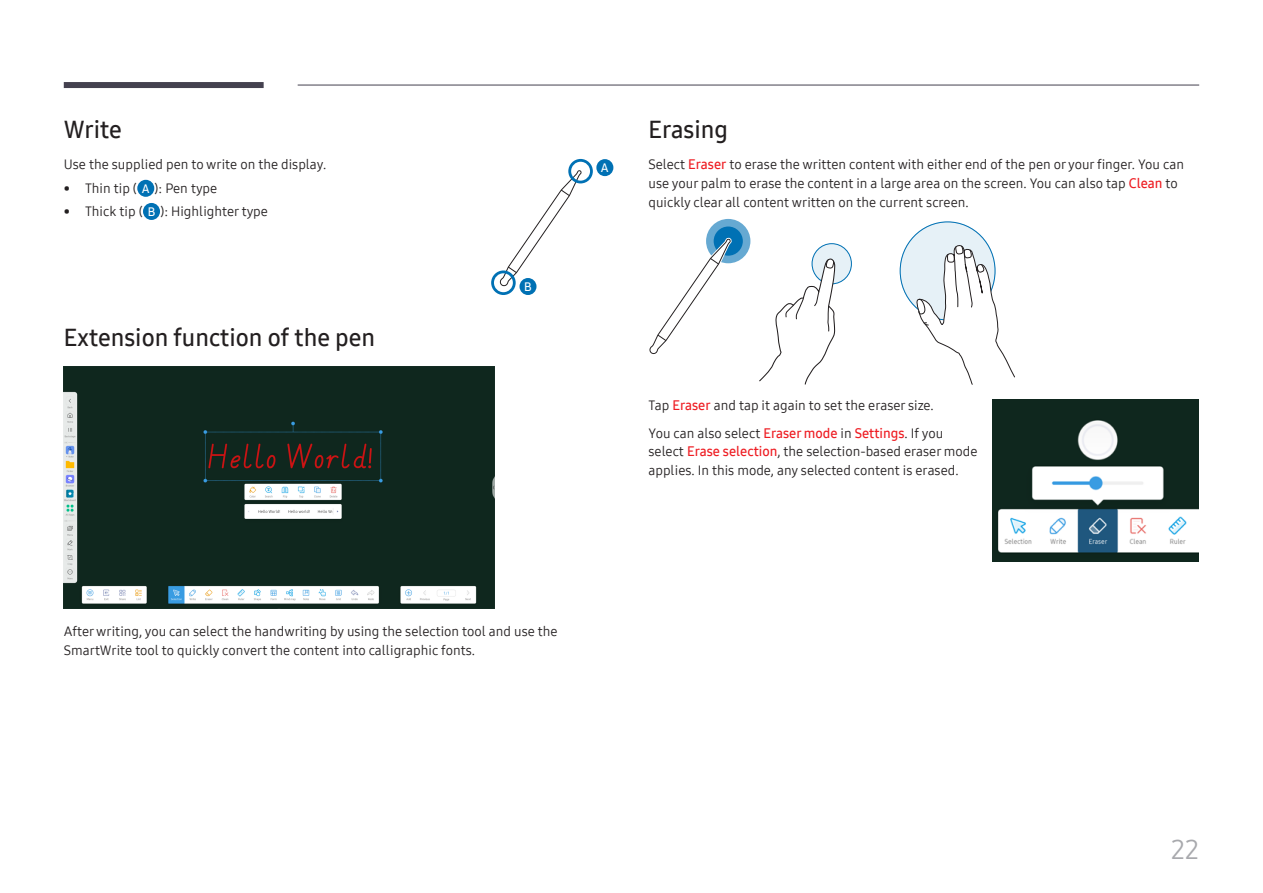
<style>
.page{position:relative;width:1263px;height:893px;background:#fff}
.page>*{position:absolute;margin:0;border:0;box-sizing:border-box;transform-origin:0 0}
.t1{font:27px "Samsung One 400";color:#a8a9ad}
.t2{font:24px "Samsung One 600";color:#231f20}
.P_Object{font:13.5px/18.9px "Samsung One 400";color:#231f20}
.P_Callout_Number{font:12px "Samsung One 600";color:#fff}
.s1{font-family:"Samsung One 600";color:#ee1d23}
</style>
<div class="page">
<div style="left:64px;top:82px;width:200px;height:6px;background:#44414f"></div>
<hr style="left:298px;top:85px;width:901px;height:1px;background:#44414f">
<div style="left:137px;top:180px;width:17px;height:17px;background:#0071b4;border-radius:50%"></div>
<div style="left:143px;top:203px;width:17px;height:17px;background:#0071b4;border-radius:50%"></div>
<svg style="left:491px;top:159px;width:102px;height:136px"></svg>
<div style="left:596px;top:159px;width:17px;height:17px;background:#0071b4;border-radius:50%"></div>
<div style="left:519px;top:278px;width:17px;height:17px;background:#0071b4;border-radius:50%"></div>
<img style="left:64px;top:367px;width:430px;height:242px">
<svg style="left:706px;top:219px;width:44px;height:44px"></svg>
<div style="left:714px;top:227px;width:29px;height:29px;background:#0071b4;border-radius:50%"></div>
<svg style="left:649px;top:235px;width:85px;height:119px"></svg>
<svg style="left:900px;top:222px;width:95px;height:98px;background:#dbeaf3"></svg>
<svg style="left:812px;top:243px;width:40px;height:41px"></svg>
<div style="left:812px;top:243px;width:40px;height:41px;border:1px solid #0071b4;border-radius:50%"></div>
<svg style="left:759px;top:259px;width:77px;height:126px"></svg>
<svg style="left:914px;top:244px;width:101px;height:141px"></svg>
<img style="left:992px;top:400px;width:206px;height:162px">
<h3 class="t2" style="left:64px;top:113px;width:60px">Write</h3>
<p class="P_Object" style="left:64px;top:155px;width:264px">Use the supplied pen to write on the display.</p>
<p class="P_Object" style="left:64px;top:178px;width:75px">• Thin tip (</p>
<p class="P_Callout_Number" style="left:142px;top:180px;width:9px">A</p>
<p class="P_Object" style="left:154px;top:178px;width:64px">): Pen type</p>
<p class="P_Object" style="left:64px;top:201px;width:81px">• Thick tip (</p>
<p class="P_Callout_Number" style="left:148px;top:203px;width:9px">B</p>
<p class="P_Object" style="left:160px;top:201px;width:109px">): Highlighter type</p>
<h3 class="t2" style="left:64px;top:322px;width:313px">Extension function of the pen</h3>
<p class="P_Callout_Number" style="left:524px;top:278px;width:9px">B</p>
<p class="P_Callout_Number" style="left:601px;top:160px;width:9px">A</p>
<h3 class="t2" style="left:648px;top:113px;width:81px">Erasing</h3>
<p class="P_Object" style="left:648px;top:155px;width:537px">Select <span class="s1">Eraser</span> to erase the written content with either end of the pen or your finger. You can use your palm to erase the content in a large area on the screen. You can also tap <span class="s1">Clean</span> to quickly clear all content written on the current screen.</p>
<p class="P_Object" style="left:648px;top:396px;width:287px">Tap <span class="s1">Eraser</span> and tap it again to set the eraser size.</p>
<p class="P_Object" style="left:648px;top:423px;width:330px">You can also select <span class="s1">Eraser mode</span> in <span class="s1">Settings</span>. If you select <span class="s1">Erase selection</span>, the selection-based eraser mode applies. In this mode, any selected content is erased.</p>
<p class="P_Object" style="left:64px;top:622px;width:495px">After writing, you can select the handwriting by using the selection tool and use the<br>SmartWrite tool to quickly convert the content into calligraphic fonts.</p>
<h1 class="t1" style="left:1171px;top:831px;width:29px">22</h1>
</div>
